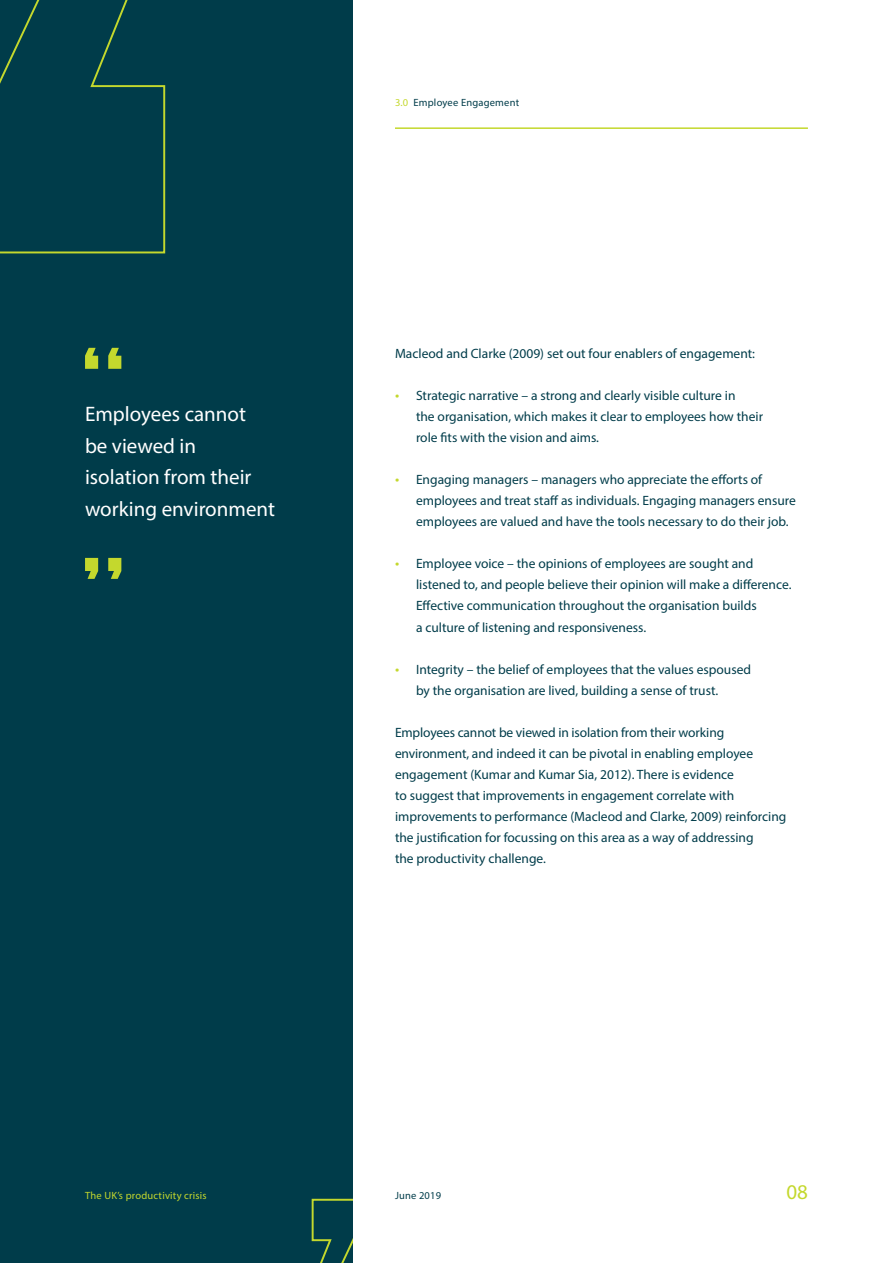
<style>
.page{position:relative;width:893px;height:1263px;background:#fff}
.page>*{position:absolute;margin:0;border:0;box-sizing:border-box;transform-origin:0 0}
.pull_quote_-_small{font:21px/31.5px "Myriad Pro";color:#fff}
.t1{font:21px "Myriad Pro";color:#c4d82d}
.body_copy{font:13.5px/21px "Myriad Pro";color:#003c4a}
.body_copy_-_small{font:10.5px "Myriad Pro";letter-spacing:.02em;color:#003c4a}
.t2{font:10.5px "Myriad Pro";letter-spacing:.02em;color:#c4d82d}
.s1{color:#c4d82d}
.s2{font-size:15px;color:#c4d82d}
</style>
<div class="page">
<div style="left:0;top:0;width:353px;height:1263px;background:#003c4a"></div>
<svg style="left:311px;top:1198px;width:42px;height:65px"></svg>
<svg style="left:0;top:0;width:166px;height:254px"></svg>
<hr style="left:395px;top:127px;width:413px;height:2px;background:#c4d82d">
<svg style="left:85px;top:348px;width:13px;height:21px"></svg>
<svg style="left:108px;top:348px;width:13px;height:21px"></svg>
<svg style="left:108px;top:558px;width:13px;height:21px"></svg>
<svg style="left:85px;top:558px;width:13px;height:21px"></svg>
<p class="pull_quote_-_small" style="left:85px;top:398px;width:192px">Employees cannot<br>be viewed in isolation from their working environment</p>
<p class="body_copy_-_small" style="left:395px;top:96px;width:126px"><span class="s1">3.0</span> Employee Engagement</p>
<p class="body_copy" style="left:395px;top:343px;width:362px">Macleod and Clarke (2009) set out four enablers of engagement:</p>
<p class="body_copy" style="left:416px;top:385px;width:349px;text-indent:-21px"><span class="s2">•</span> Strategic narrative – a strong and clearly visible culture in<br>the organisation, which makes it clear to employees how their role fits with the vision and aims.</p>
<p class="body_copy" style="left:416px;top:469px;width:381px;text-indent:-21px"><span class="s2">•</span> Engaging managers – managers who appreciate the efforts of employees and treat staff as individuals. Engaging managers ensure employees are valued and have the tools necessary to do their job.</p>
<p class="body_copy" style="left:416px;top:553px;width:377px;text-indent:-21px"><span class="s2">•</span> Employee voice – the opinions of employees are sought and listened to, and people believe their opinion will make a difference.<br>Effective communication throughout the organisation builds<br>a culture of listening and responsiveness.</p>
<p class="body_copy" style="left:416px;top:658px;width:337px;text-indent:-21px"><span class="s2">•</span> Integrity – the belief of employees that the values espoused by the organisation are lived, building a sense of trust.</p>
<p class="body_copy" style="left:395px;top:721px;width:393px">Employees cannot be viewed in isolation from their working environment, and indeed it can be pivotal in enabling employee engagement (Kumar and Kumar Sia, 2012). There is evidence<br>to suggest that improvements in engagement correlate with improvements to performance (Macleod and Clarke, 2009) reinforcing the justification for focussing on this area as a way of addressing<br>the productivity challenge.</p>
<p class="t2" style="left:85px;top:1188px;width:123px">The UK’s productivity crisis</p>
<p class="body_copy_-_small" style="left:395px;top:1188px;width:48px">June 2019</p>
<h1 class="t1" style="left:786px;top:1178px;width:23px">08</h1>
</div>
